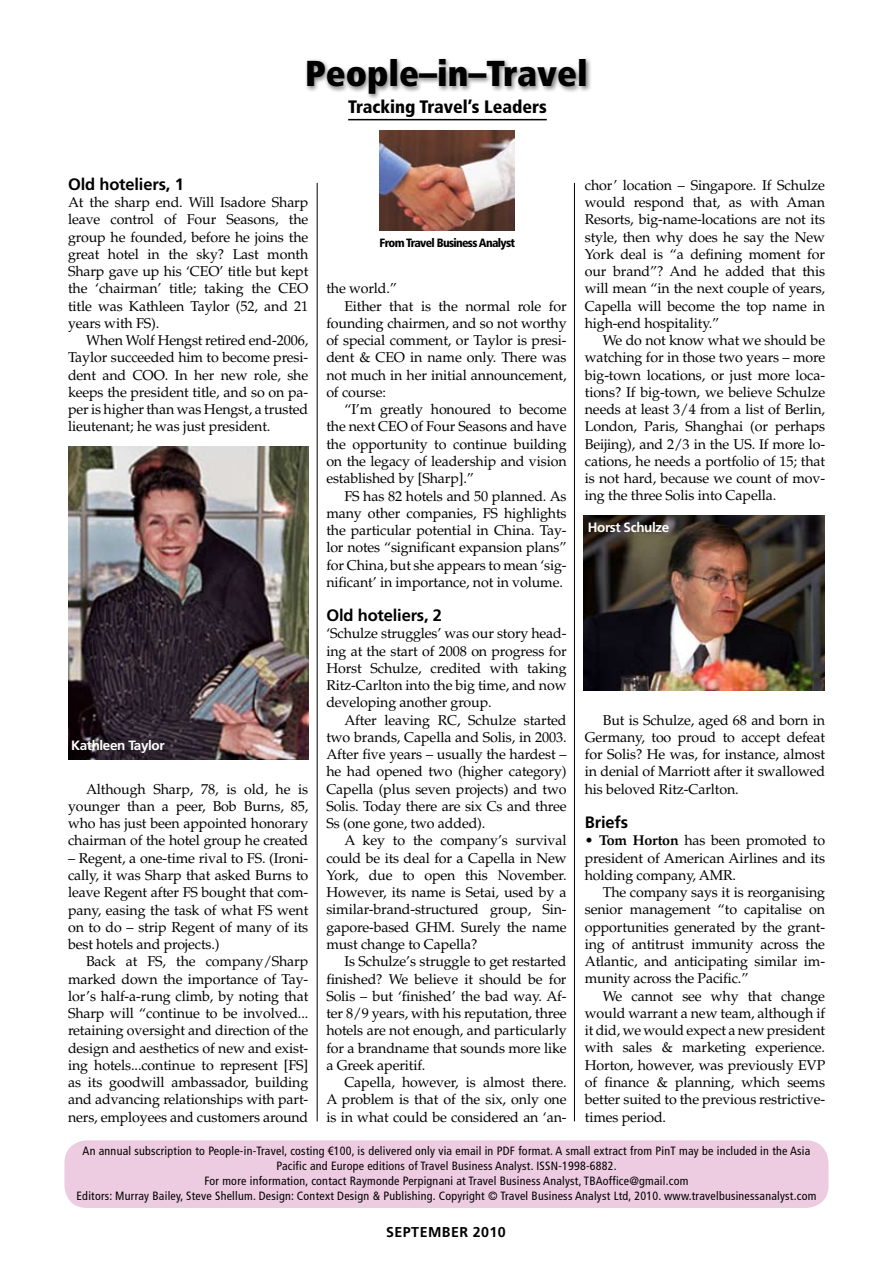
<style>
.page{position:relative;width:893px;height:1263px;background:#fff}
.page>*{position:absolute;margin:0;border:0;box-sizing:border-box;transform-origin:0 0}
.t1{font:900 condensed 36px "Frutiger LT Std";color:#000}
.t2{font:900 condensed 18px "Frutiger LT Std";color:#000}
.t3{font:700 16.5px "Frutiger LT Std";letter-spacing:-.01em;color:#000}
.t4{font:14.25px/17.2px "Palatino LT Std";letter-spacing:-.01em;color:#000;text-align:justify}
.t5{font:700 14.25px "Frutiger LT Std";letter-spacing:.03em;color:#000}
.t6{font:700 13.5px "Frutiger LT Std";letter-spacing:-.03em;color:#fff}
.t7{font:condensed 12px/15px "Frutiger LT Std";letter-spacing:.02em;color:#000;text-align:center}
.t8{font:900 condensed 12px "Frutiger LT Std";letter-spacing:-.055em;color:#000}
.s1{font-weight:700}
</style>
<div class="page">
<div style="left:64px;top:1140px;width:764px;height:68px;background:#edcce1;border-radius:22px"></div>
<hr style="left:574px;top:183px;width:1px;height:938px;background:#000">
<hr style="left:317px;top:183px;width:1px;height:938px;background:#000">
<div style="left:305px;top:57px;width:337px;height:71px;background:#000;opacity:.5"></div>
<hr style="left:348px;top:119px;width:199px;height:1px;background:#000">
<img style="left:379px;top:130px;width:135px;height:100px">
<img style="left:68px;top:447px;width:240px;height:312px">
<img style="left:584px;top:516px;width:241px;height:174px">
<h1 class="t1" style="left:305px;top:52px;width:284px">People–in–Travel</h1>
<p class="t2" style="left:348px;top:96px;width:200px">Tracking Travel’s Leaders</p>
<p class="t3" style="left:68px;top:174px;width:117px">Old hoteliers, 1</p>
<p class="t4" style="left:68px;top:194px;width:242px">At the sharp end. Will Isadore Sharp leave control of Four Seasons, the group he founded, before he joins the great hotel in the sky? Last month Sharp gave up his ‘CEO’ title but kept the ‘chairman’ title; taking the CEO title was Kathleen Taylor (52, and 21 years with FS).</p>
<p class="t4" style="left:68px;top:332px;width:242px;text-indent:18px">When Wolf Hengst retired end-2006, Taylor succeeded him to become presi&shy;dent and COO. In her new role, she keeps the president title, and so on pa&shy;per is higher than was Hengst, a trusted lieutenant; he was just president.</p>
<p class="t6" style="left:71px;top:737px;width:95px">Kathleen Taylor</p>
<p class="t4" style="left:68px;top:780px;width:242px;text-indent:18px">Although Sharp, 78, is old, he is younger than a peer, Bob Burns, 85, who has just been appointed honorary chairman of the hotel group he created</p>
<p class="t4" style="left:68px;top:849px;width:242px">– Regent, a one-time rival to FS. (Ironi&shy;cally, it was Sharp that asked Burns to leave Regent after FS bought that com&shy;pany, easing the task of what FS went on to do – strip Regent of many of its best hotels and projects.)</p>
<p class="t4" style="left:68px;top:953px;width:242px;text-indent:18px">Back at FS, the company/Sharp marked down the importance of Tay&shy;lor’s half-a-rung climb, by noting that Sharp will “continue to be involved... retaining oversight and direction of the design and aesthetics of new and exist&shy;ing hotels...continue to represent [FS] as its goodwill ambassador, building and advancing relationships with part&shy;ners, employees and customers around</p>
<p class="t8" style="left:380px;top:236px;width:137px">From Travel Business Analyst</p>
<p class="t4" style="left:326px;top:280px;width:72px">the world.”</p>
<p class="t4" style="left:344px;top:297px;width:224px">Either that is the normal role for</p>
<p class="t4" style="left:326px;top:315px;width:242px">founding chairmen, and so not worthy</p>
<p class="t4" style="left:326px;top:332px;width:242px">of special comment, or Taylor is presi-</p>
<p class="t4" style="left:326px;top:349px;width:242px">dent &amp; CEO in name only. There was</p>
<p class="t4" style="left:326px;top:366px;width:242px">not much in her initial announcement,</p>
<p class="t4" style="left:326px;top:384px;width:61px">of course:</p>
<p class="t4" style="left:344px;top:401px;width:224px">“I’m greatly honoured to become</p>
<p class="t4" style="left:326px;top:418px;width:242px">the next CEO of Four Seasons and have</p>
<p class="t4" style="left:326px;top:435px;width:242px">the opportunity to continue building</p>
<p class="t4" style="left:326px;top:453px;width:242px">on the legacy of leadership and vision</p>
<p class="t4" style="left:326px;top:470px;width:149px">established by [Sharp].”</p>
<p class="t4" style="left:344px;top:487px;width:224px">FS has 82 hotels and 50 planned. As</p>
<p class="t4" style="left:326px;top:504px;width:242px">many other companies, FS highlights</p>
<p class="t4" style="left:326px;top:522px;width:242px">the particular potential in China. Tay-</p>
<p class="t4" style="left:326px;top:539px;width:242px">lor notes “significant expansion plans”</p>
<p class="t4" style="left:326px;top:556px;width:242px">for China, but she appears to mean ‘sig-</p>
<p class="t4" style="left:326px;top:574px;width:238px">nificant’ in importance, not in volume.</p>
<p class="t3" style="left:326px;top:606px;width:117px">Old hoteliers, 2</p>
<p class="t4" style="left:326px;top:625px;width:242px">‘Schulze struggles’ was our story head&shy;ing at the start of 2008 on progress for Horst Schulze, credited with taking Ritz-Carlton into the big time, and now developing another group.</p>
<p class="t4" style="left:326px;top:711px;width:242px;text-indent:18px">After leaving RC, Schulze started two brands, Capella and Solis, in 2003.<br>After five years – usually the hardest – he had opened two (higher category)<br>Capella (plus seven projects) and two Solis. Today there are six Cs and three Ss (one gone, two added).</p>
<p class="t4" style="left:326px;top:832px;width:242px;text-indent:18px">A key to the company’s survival could be its deal for a Capella in New York, due to open this November.<br>However, its name is Setai, used by a similar-brand-structured group, Sin&shy;gapore-based GHM. Surely the name must change to Capella?</p>
<p class="t4" style="left:326px;top:953px;width:242px;text-indent:18px">Is Schulze’s struggle to get restarted finished? We believe it should be for Solis – but ‘finished’ the bad way. Af&shy;ter 8/9 years, with his reputation, three hotels are not enough, and particularly for a brandname that sounds more like a Greek aperitif.</p>
<p class="t4" style="left:326px;top:1074px;width:242px;text-indent:18px">Capella, however, is almost there.<br>A problem is that of the six, only one is in what could be considered an ‘an-</p>
<p class="t4" style="left:585px;top:177px;width:242px">chor’ location – Singapore. If Schulze would respond that, as with Aman Resorts, big-name-locations are not its style, then why does he say the New York deal is “a defining moment for our brand”? And he added that this will mean “in the next couple of years, Capella will become the top name in high-end hospitality.”</p>
<p class="t4" style="left:585px;top:332px;width:242px;text-indent:18px">We do not know what we should be watching for in those two years – more big-town locations, or just more loca&shy;tions? If big-town, we believe Schulze needs at least 3/4 from a list of Berlin, London, Paris, Shanghai (or perhaps Beijing), and 2/3 in the US. If more lo&shy;cations, he needs a portfolio of 15; that is not hard, because we count of mov&shy;ing the three Solis into Capella.</p>
<p class="t6" style="left:588px;top:519px;width:83px">Horst Schulze</p>
<p class="t4" style="left:585px;top:711px;width:242px;text-indent:18px">But is Schulze, aged 68 and born in Germany, too proud to accept defeat for Solis? He was, for instance, almost in denial of Marriott after it swallowed his beloved Ritz-Carlton.</p>
<p class="t3" style="left:585px;top:813px;width:45px">Briefs</p>
<p class="t4" style="left:585px;top:832px;width:242px">• <span class="s1">Tom Horton</span> has been promoted to president of American Airlines and its holding company, AMR.</p>
<p class="t4" style="left:585px;top:884px;width:242px;text-indent:18px">The company says it is reorganising senior management “to capitalise on opportunities generated by the grant&shy;ing of antitrust immunity across the Atlantic, and anticipating similar im&shy;munity across the Pacific.”</p>
<p class="t4" style="left:585px;top:987px;width:242px;text-indent:18px">We cannot see why that change would warrant a new team, although if it did, we would expect a new president with sales &amp; marketing experience.<br>Horton, however, was previously EVP of finance &amp; planning, which seems better suited to the previous restrictive&shy;times period.</p>
<p class="t7" style="left:77px;top:1143px;width:741px">An annual subscription to People-in-Travel, costing €100, is delivered only via email in PDF format. A small extract from PinT may be included in the Asia Pacific and Europe editions of Travel Business Analyst. ISSN-1998-6882.<br>For more information, contact Raymonde Perpignani at Travel Business Analyst, TBAoffice@gmail.com<br>Editors: Murray Bailey, Steve Shellum. Design: Context Design &amp; Publishing. Copyright © Travel Business Analyst Ltd, 2010. www.travelbusinessanalyst.com</p>
<p class="t5" style="left:386px;top:1224px;width:121px">SEPTEMBER 2010</p>
</div>
